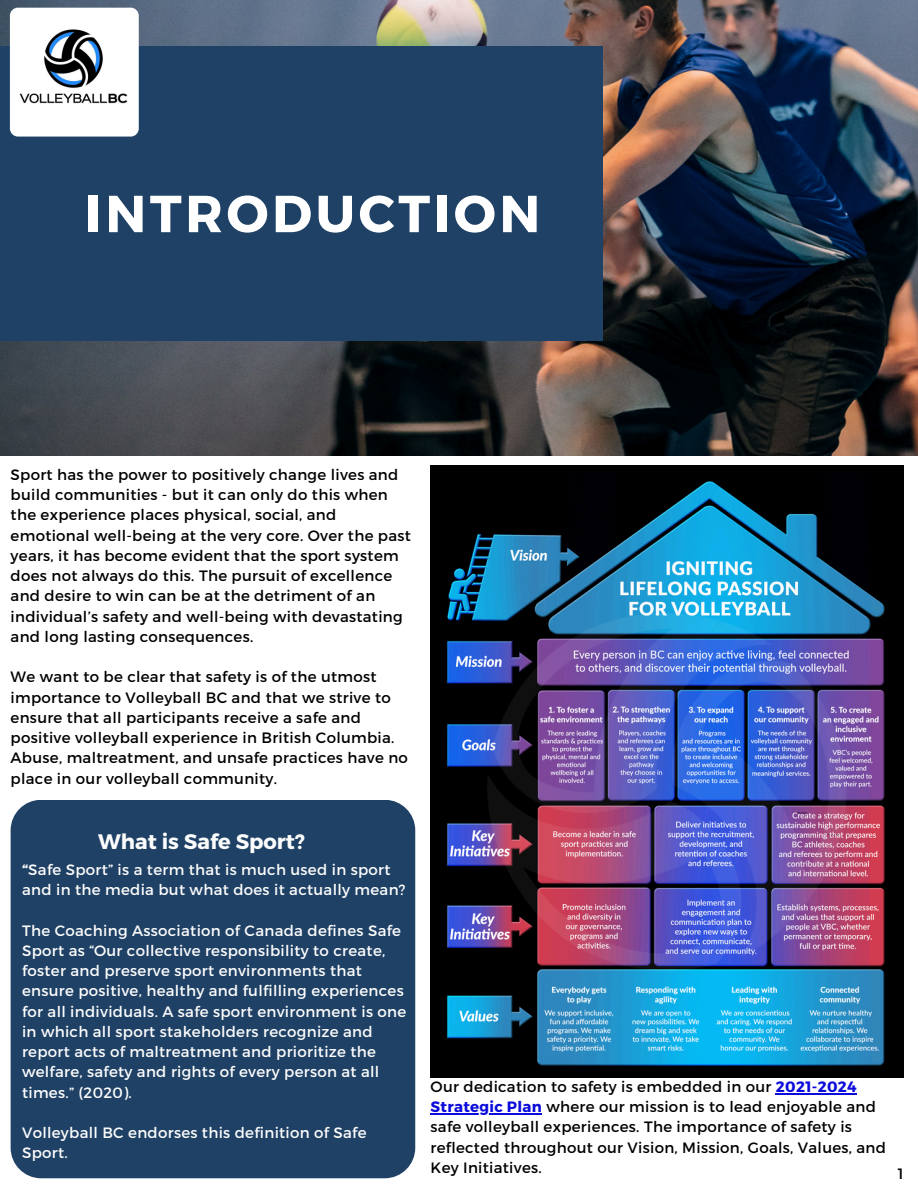
<style>
.page{position:relative;width:918px;height:1188px;background:#fff}
.page>*{position:absolute;margin:0;border:0;box-sizing:border-box;transform-origin:0 0}
.t1{font:700 52.05px "Montserrat";letter-spacing:.07em;color:#fff}
.t2{font:700 21px "Montserrat";color:#fcfcfc}
.t3{font:15px/20.2px "Montserrat";letter-spacing:.02em;color:#000}
.t4{font:15px/20.2px "Montserrat";letter-spacing:.02em;color:#fcfcfc}
.s1{font-weight:700}
.s2{font-weight:700;color:#0c0cdb}
</style>
<div class="page">
<img style="left:0;top:0;width:918px;height:455px">
<div style="left:0;top:46px;width:603px;height:295px;background:#1f4165"></div>
<div style="left:11px;top:800px;width:404px;height:378px;background:#1f4165;border-radius:30px"></div>
<img style="left:10px;top:8px;width:129px;height:129px;border-radius:8px">
<img style="left:431px;top:466px;width:472px;height:612px">
<hr style="left:776px;top:1093px;width:81px;height:1px;background:#0c0cdb">
<hr style="left:431px;top:1113px;width:111px;height:1px;background:#0c0cdb">
<p class="t1" style="left:85px;top:180px;width:457px">INTRODUCTION</p>
<p class="t3" style="left:11px;top:464px;width:402px">Sport has the power to positively change lives and build communities - but it can only do this when the experience places physical, social, and emotional well-being at the very core. Over the past years, it has become evident that the sport system does not always do this. The pursuit of excellence and desire to win can be at the detriment of an individual’s safety and well-being with devastating and long lasting consequences.</p>
<h1 class="t3" style="left:11px;top:666px;width:399px">We want to be clear that safety is of the utmost importance to Volleyball BC and that we strive to ensure that all participants receive a safe and positive volleyball experience in British Columbia.<br>Abuse, maltreatment, and unsafe practices have no place in our volleyball community.</h1>
<h2 class="t2" style="left:98px;top:828px;width:208px">What is Safe Sport?</h2>
<p class="t4" style="left:22px;top:859px;width:385px"><span class="s1">“</span>Safe Sport” is a term that is much used in sport and in the media but what does it actually mean?</p>
<p class="t4" style="left:22px;top:919px;width:386px">The Coaching Association of Canada defines Safe Sport as “Our collective responsibility to create, foster and preserve sport environments that ensure positive, healthy and fulfilling experiences for all individuals. A safe sport environment is one in which all sport stakeholders recognize and report acts of maltreatment and prioritize the welfare, safety and rights of every person at all times.” (2020).</p>
<p class="t4" style="left:22px;top:1122px;width:346px">Volleyball BC endorses this definition of Safe<br>Sport.</p>
<p class="t3" style="left:431px;top:1076px;width:428px">Our dedication to safety is embedded in our <span class="s2">2021-2024</span></p>
<p class="t3" style="left:431px;top:1096px;width:457px"><span class="s2">Strategic Plan</span> where our mission is to lead enjoyable and safe volleyball experiences. The importance of safety is reflected throughout our Vision, Mission, Goals, Values, and Key Initiatives.</p>
<p class="t3" style="left:898px;top:1162px;width:7px">1</p>
</div>
